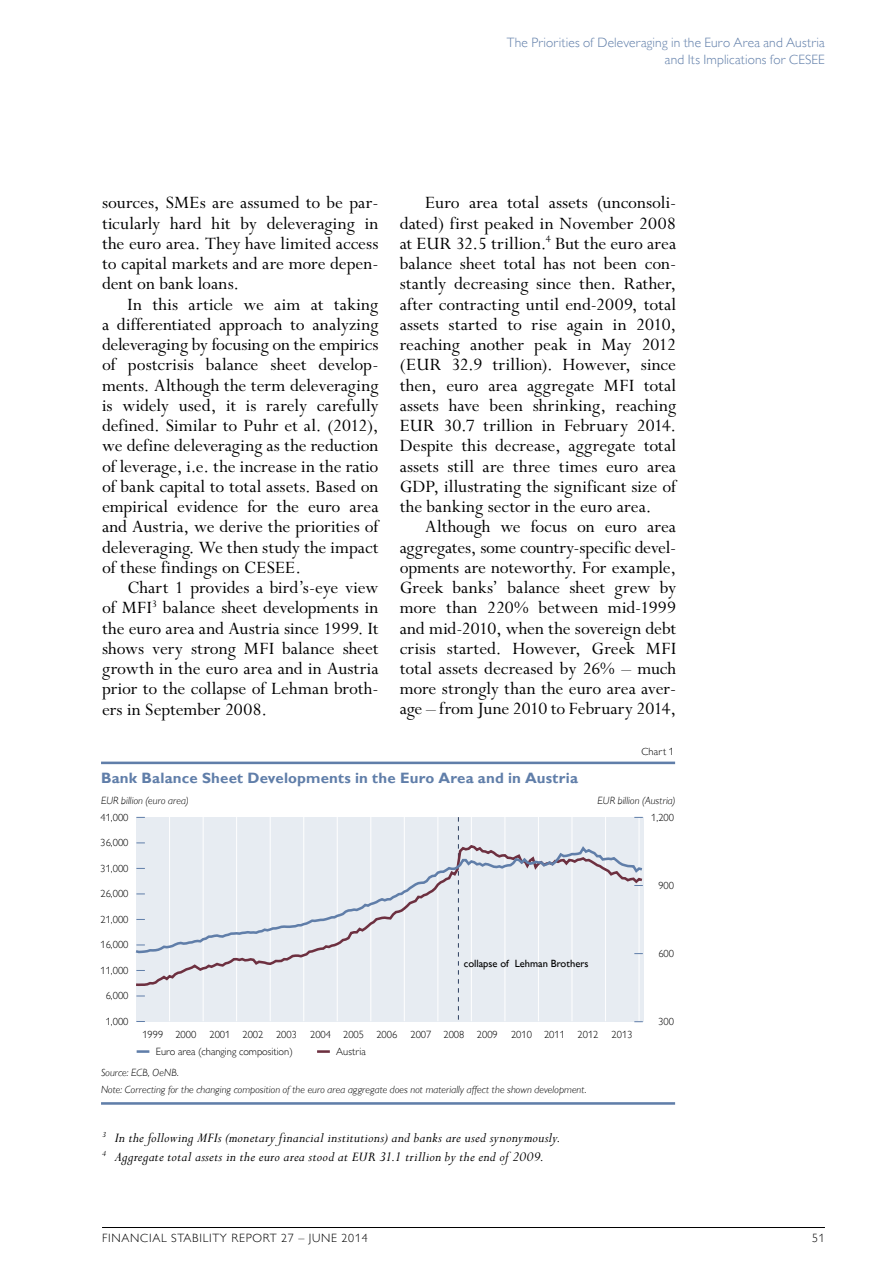
<style>
.page{position:relative;width:893px;height:1263px;background:#fff}
.page>*{position:absolute;margin:0;border:0;box-sizing:border-box;transform-origin:0 0}
.t1{font:19.5px/20.2px "Perpetua Std";color:#000;text-align:justify}
.t2{font:italic 15px/19.2px "Perpetua Std";letter-spacing:.015em;color:#000}
.t3{font:700 15px "Gill Sans MT Pro";letter-spacing:.01em;color:#607ea9}
.t4{font:300 13.5px/16.5px "Gill Sans MT Pro";letter-spacing:.01em;color:#607ea9}
.t5{font:300 12px "Gill Sans MT Pro";letter-spacing:.06em;color:#000}
.t6{font:300 10.5px "Gill Sans MT Pro";color:#000}
.t7{font:italic 300 10.5px/17px "Gill Sans MT Pro";letter-spacing:.01em;color:#000}
.t8{font:500 10.5px "Gill Sans MT Pro";color:#000}
</style>
<div class="page">
<hr style="left:102px;top:1227px;width:723px;height:1px;background:#000">
<hr style="left:101px;top:762px;width:574px;height:2px;background:#607ea9">
<hr style="left:101px;top:1102px;width:574px;height:3px;background:#607ea9">
<svg style="left:137px;top:1050px;width:12px;height:3px"></svg>
<svg style="left:317px;top:1050px;width:13px;height:3px"></svg>
<div style="left:136px;top:817px;width:507px;height:204px;background:#e7ecf2"></div>
<hr style="left:169px;top:817px;width:1px;height:204px;background:#fff">
<hr style="left:203px;top:817px;width:1px;height:204px;background:#fff">
<hr style="left:236px;top:817px;width:1px;height:204px;background:#fff">
<hr style="left:270px;top:817px;width:1px;height:204px;background:#fff">
<hr style="left:303px;top:817px;width:1px;height:204px;background:#fff">
<hr style="left:337px;top:817px;width:1px;height:204px;background:#fff">
<hr style="left:370px;top:817px;width:1px;height:204px;background:#fff">
<hr style="left:404px;top:817px;width:1px;height:204px;background:#fff">
<hr style="left:437px;top:817px;width:1px;height:204px;background:#fff">
<hr style="left:471px;top:817px;width:1px;height:204px;background:#fff">
<hr style="left:504px;top:817px;width:1px;height:204px;background:#fff">
<hr style="left:538px;top:817px;width:1px;height:204px;background:#fff">
<hr style="left:572px;top:817px;width:1px;height:204px;background:#fff">
<hr style="left:605px;top:817px;width:1px;height:204px;background:#fff">
<hr style="left:639px;top:817px;width:1px;height:204px;background:#fff">
<svg style="left:458px;top:817px;width:1px;height:203px"></svg>
<svg style="left:136px;top:843px;width:508px;height:144px"></svg>
<svg style="left:135px;top:844px;width:509px;height:110px"></svg>
<p class="t4" style="left:665px;top:34px;width:161px;text-indent:-158px">The Priorities of Deleveraging in the Euro Area and Austria and Its I mplications for CESEE</p>
<p class="t1" style="left:102px;top:193px;width:278px">sources, SMEs are assumed to be par&shy;ticularly hard hit by deleveraging in the euro area. They have limited access to capital markets and are more depen&shy;dent on bank loans.</p>
<p class="t1" style="left:102px;top:295px;width:278px;text-indent:26px">In this article we aim at taking a differentiated approach to analyzing deleveraging by focusing on the empirics of postcrisis balance sheet develop&shy;ments. Although the term deleveraging is widely used, it is rarely carefully defined. Similar to Puhr et al. (2012), we define deleveraging as the reduction of leverage, i.e. the increase in the ratio of bank capital to total assets. Based on empirical evidence for the euro area and Austria, we derive the priorities of deleveraging. We then study the impact of these findings on CESEE.</p>
<p class="t1" style="left:102px;top:578px;width:278px;text-indent:26px">Chart 1 provides a bird’s-eye view of MFI<sup>3</sup> balance sheet developments in the euro area and Austria since 1999. It shows very strong MFI balance sheet growth in the euro area and in Austria prior to the collapse of Lehman broth&shy;ers in September 2008.</p>
<p class="t1" style="left:400px;top:193px;width:278px;text-indent:26px">Euro area total assets (unconsoli&shy;dated) first peaked in November 2008 at EUR 32.5 trillion.<sup>4</sup> But the euro area balance sheet total has not been con&shy;stantly decreasing since then. Rather, after contracting until end-2009, total assets started to rise again in 2010, reaching another peak in May 2012 (EUR 32.9 trillion). However, since then, euro area aggregate MFI total assets have been shrinking, reaching EUR 30.7 trillion in February 2014.<br>Despite this decrease, aggregate total assets still are three times euro area GDP, illustrating the significant size of the banking sector in the euro area.</p>
<p class="t1" style="left:400px;top:517px;width:278px;text-indent:26px">Although we focus on euro area aggregates, some country-specific devel&shy;opments are noteworthy. For example, Greek banks’ balance sheet grew by more than 220% between mid-1999 and mid-2010, when the sovereign debt crisis started. However, Greek MFI total assets decreased by 26% – much more strongly than the euro area aver&shy;age – from June 2010 to February 2014,</p>
<p class="t6" style="left:641px;top:745px;width:34px">Chart 1</p>
<p class="t3" style="left:101px;top:769px;width:478px">Bank Balance Sheet Developments in the Euro Area and in Austria</p>
<p class="t7" style="left:101px;top:792px;width:89px">EUR billion (euro area)</p>
<p class="t7" style="left:598px;top:792px;width:80px">EUR billion (Austria)</p>
<p class="t6" style="left:100px;top:811px;width:30px">41,000</p>
<p class="t6" style="left:100px;top:836px;width:30px">36,000</p>
<p class="t6" style="left:100px;top:862px;width:30px">31,000</p>
<p class="t6" style="left:100px;top:887px;width:30px">26,000</p>
<p class="t6" style="left:100px;top:913px;width:30px">21,000</p>
<p class="t6" style="left:100px;top:938px;width:30px">16,000</p>
<p class="t6" style="left:100px;top:964px;width:30px">11,000</p>
<p class="t6" style="left:106px;top:989px;width:24px">6,000</p>
<p class="t6" style="left:106px;top:1015px;width:24px">1,000</p>
<p class="t6" style="left:651px;top:811px;width:24px">1,200</p>
<p class="t6" style="left:658px;top:879px;width:17px">900</p>
<p class="t6" style="left:658px;top:947px;width:17px">600</p>
<p class="t8" style="left:464px;top:957px;width:126px">collapse of Lehman Brothers</p>
<p class="t6" style="left:658px;top:1015px;width:17px">300</p>
<p class="t6" style="left:142px;top:1028px;width:56px">1999 2000</p>
<p class="t6" style="left:209px;top:1028px;width:89px">2001 2002 2003</p>
<p class="t6" style="left:310px;top:1028px;width:89px">2004 2005 2006</p>
<p class="t6" style="left:410px;top:1028px;width:89px">2007 2008 2009</p>
<p class="t6" style="left:511px;top:1028px;width:89px">2010 2011 2012</p>
<p class="t6" style="left:612px;top:1028px;width:22px">2013</p>
<p class="t6" style="left:156px;top:1045px;width:138px">Euro area (changing composition)</p>
<p class="t6" style="left:336px;top:1045px;width:31px">Austria</p>
<p class="t7" style="left:101px;top:1064px;width:487px">Source: ECB, OeNB.<br>Note: Correcting for the changing composition of the euro area aggregate does not materially affect the shown development.</p>
<p class="t2" style="left:102px;top:1128px;width:460px"><sup>3</sup> In the following MFIs (monetary financial institutions) and banks are used synonymously.<br><sup>4</sup> Aggregate total assets in the euro area stood at EUR 31.1 trillion by the end of 2009.</p>
<p class="t5" style="left:102px;top:1231px;width:15px">FINAN</p>
<p class="t5" style="left:140px;top:1231px;width:229px">cial stability report 27 – June 2014</p>
<p class="t5" style="left:812px;top:1231px;width:14px">51</p>
</div>
